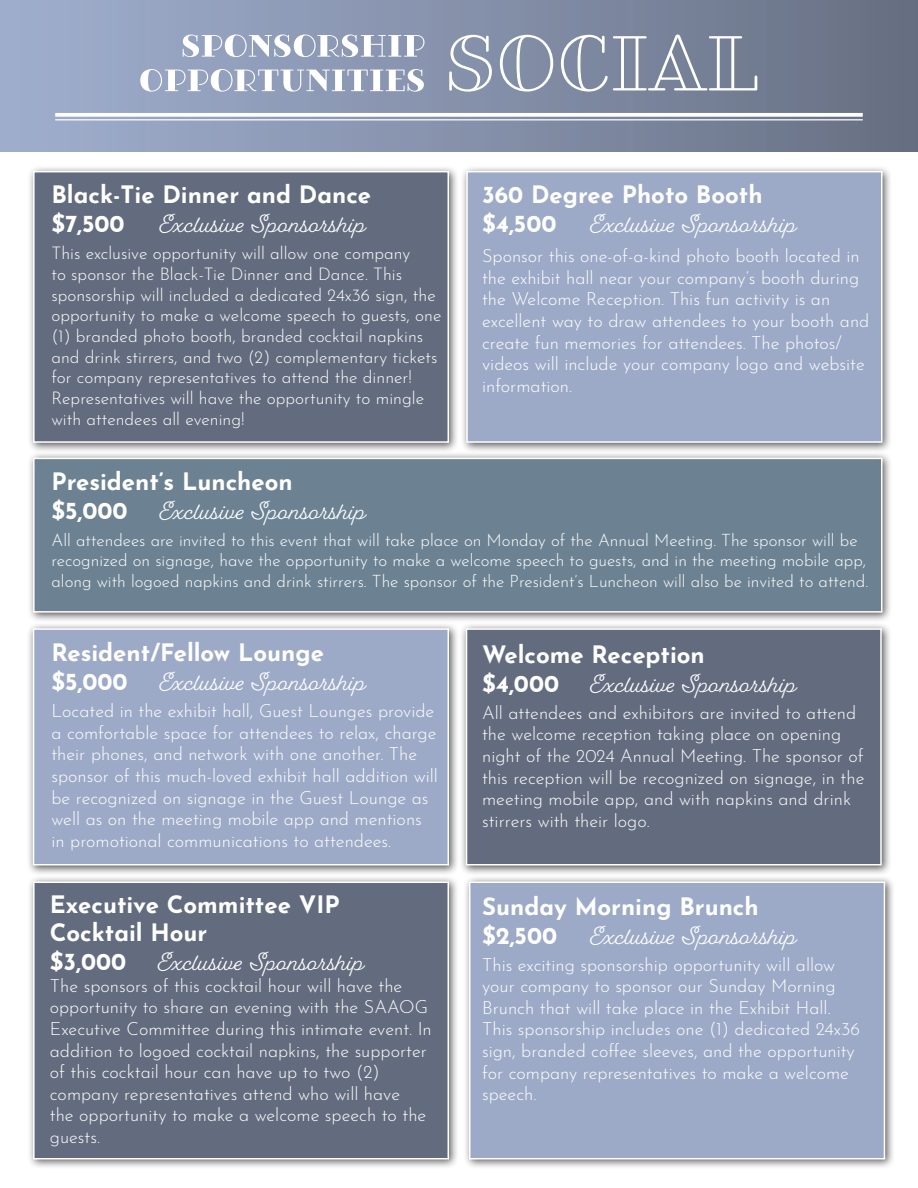
<style>
.page{position:relative;width:918px;height:1188px;background:#fff}
.page>*{position:absolute;margin:0;border:0;box-sizing:border-box;transform-origin:0 0}
.t1{font:700 24px/28.8px "Josefin Sans";color:#fff}
.t2{font:22.5px "Fairwater Script";color:#fff}
.t3{font:300 18px/21.6px "Josefin Sans";color:#fff}
.t4{font:300 17.25px/20.7px "Josefin Sans";color:#fff}
.t5{font:300 16.8px/20.2px "Josefin Sans";color:#fff}
</style>
<div class="page">
<div style="left:1px;top:0;width:917px;height:151px;background:linear-gradient(to right,#a2b0d0,#697285)"></div>
<div style="left:27px;top:165px;width:432px;height:288px;background:#231f20;opacity:.75"></div>
<div style="left:33px;top:171px;width:416px;height:272px;background:#636c7e;border:2px solid #fff"></div>
<svg style="left:55px;top:113px;width:808px;height:4px"></svg>
<hr style="left:55px;top:119px;width:808px;height:1px;background:#fff">
<svg style="left:140px;top:69px;width:284px;height:23px"></svg>
<svg style="left:183px;top:35px;width:241px;height:22px"></svg>
<svg style="left:449px;top:34px;width:308px;height:58px;background:#949db0"></svg>
<div style="left:460px;top:165px;width:433px;height:288px;background:#231f20;opacity:.75"></div>
<div style="left:466px;top:171px;width:417px;height:272px;background:#9daac7;border:2px solid #fff"></div>
<div style="left:27px;top:452px;width:866px;height:171px;background:#231f20;opacity:.75"></div>
<div style="left:33px;top:458px;width:850px;height:155px;background:#6c8293;border:2px solid #fff"></div>
<div style="left:27px;top:622px;width:432px;height:254px;background:#231f20;opacity:.75"></div>
<div style="left:33px;top:628px;width:416px;height:238px;background:#9daac7;border:2px solid #fff"></div>
<div style="left:460px;top:622px;width:432px;height:254px;background:#231f20;opacity:.75"></div>
<div style="left:466px;top:628px;width:416px;height:238px;background:#636c7e;border:2px solid #fff"></div>
<div style="left:27px;top:875px;width:432px;height:295px;background:#231f20;opacity:.75"></div>
<div style="left:33px;top:882px;width:416px;height:278px;background:#636c7e;border:2px solid #fff"></div>
<div style="left:463px;top:875px;width:432px;height:295px;background:#231f20;opacity:.75"></div>
<div style="left:469px;top:882px;width:416px;height:278px;background:#9daac7;border:2px solid #fff"></div>
<p class="t1" style="left:51px;top:177px;width:321px">Black-Tie Dinner and Dance $7,500</p>
<p class="t2" style="left:159px;top:211px;width:207px">Exclusive Sponsorship</p>
<p class="t4" style="left:51px;top:241px;width:391px">This exclusive opportunity will allow one company<br>to sponsor the Black-Tie Dinner and Dance. This sponsorship will included a dedicated 24x36 sign, the opportunity to make a welcome speech to guests, one (1) branded photo booth, branded cocktail napkins and drink stirrers, and two (2) complementary tickets for company representatives to attend the dinner!<br>Representatives will have the opportunity to mingle with attendees all evening!</p>
<p class="t1" style="left:482px;top:177px;width:282px">360 Degree Photo Booth $4,500</p>
<p class="t2" style="left:590px;top:211px;width:207px">Exclusive Sponsorship</p>
<p class="t3" style="left:482px;top:243px;width:389px">Sponsor this one-of-a-kind photo booth located in the exhibit hall near your company’s booth during the Welcome Reception. This fun activity is an excellent way to draw attendees to your booth and create fun memories for attendees. The photos/ videos will include your company logo and website information.</p>
<p class="t1" style="left:51px;top:464px;width:243px">President’s Luncheon</p>
<p class="t1" style="left:51px;top:493px;width:78px">$5,000</p>
<p class="t2" style="left:159px;top:498px;width:207px">Exclusive Sponsorship</p>
<p class="t5" style="left:51px;top:528px;width:818px">All attendees are invited to this event that will take place on Monday of the Annual Meeting. The sponsor will be recognized on signage, have the opportunity to make a welcome speech to guests, and in the meeting mobile app, along with logoed napkins and drink stirrers. The sponsor of the President’s Luncheon will also be invited to attend.</p>
<p class="t1" style="left:51px;top:635px;width:274px">Resident/Fellow Lounge $5,000</p>
<p class="t2" style="left:159px;top:669px;width:207px">Exclusive Sponsorship</p>
<p class="t3" style="left:51px;top:698px;width:388px">Located in the exhibit hall, Guest Lounges provide a comfortable space for attendees to relax, charge their phones, and network with one another. The sponsor of this much-loved exhibit hall addition will be recognized on signage in the Guest Lounge as well as on the meeting mobile app and mentions in promotional communications to attendees.</p>
<p class="t1" style="left:50px;top:886px;width:291px">Executive Committee VIP</p>
<p class="t1" style="left:50px;top:915px;width:159px">Cocktail Hour $3,000</p>
<p class="t2" style="left:158px;top:949px;width:207px">Exclusive Sponsorship</p>
<p class="t3" style="left:50px;top:973px;width:384px">The sponsors of this cocktail hour will have the opportunity to share an evening with the SAAOG Executive Committee during this intimate event. In addition to logoed cocktail napkins, the supporter of this cocktail hour can have up to two (2) company representatives attend who will have<br>the opportunity to make a welcome speech to the guests.</p>
<p class="t1" style="left:482px;top:637px;width:224px">Welcome Reception $4,000</p>
<p class="t2" style="left:590px;top:671px;width:207px">Exclusive Sponsorship</p>
<p class="t3" style="left:482px;top:700px;width:384px">All attendees and exhibitors are invited to attend the welcome reception taking place on opening night of the 2024 Annual Meeting. The sponsor of this reception will be recognized on signage, in the meeting mobile app, and with napkins and drink stirrers with their logo.</p>
<p class="t1" style="left:482px;top:888px;width:278px">Sunday Morning Brunch $2,500</p>
<p class="t2" style="left:590px;top:923px;width:207px">Exclusive Sponsorship</p>
<p class="t3" style="left:482px;top:952px;width:380px">This exciting sponsorship opportunity will allow your company to sponsor our Sunday Morning Brunch that will take place in the Exhibit Hall.<br>This sponsorship includes one (1) dedicated 24x36 sign, branded coffee sleeves, and the opportunity for company representatives to make a welcome speech.</p>
</div>
